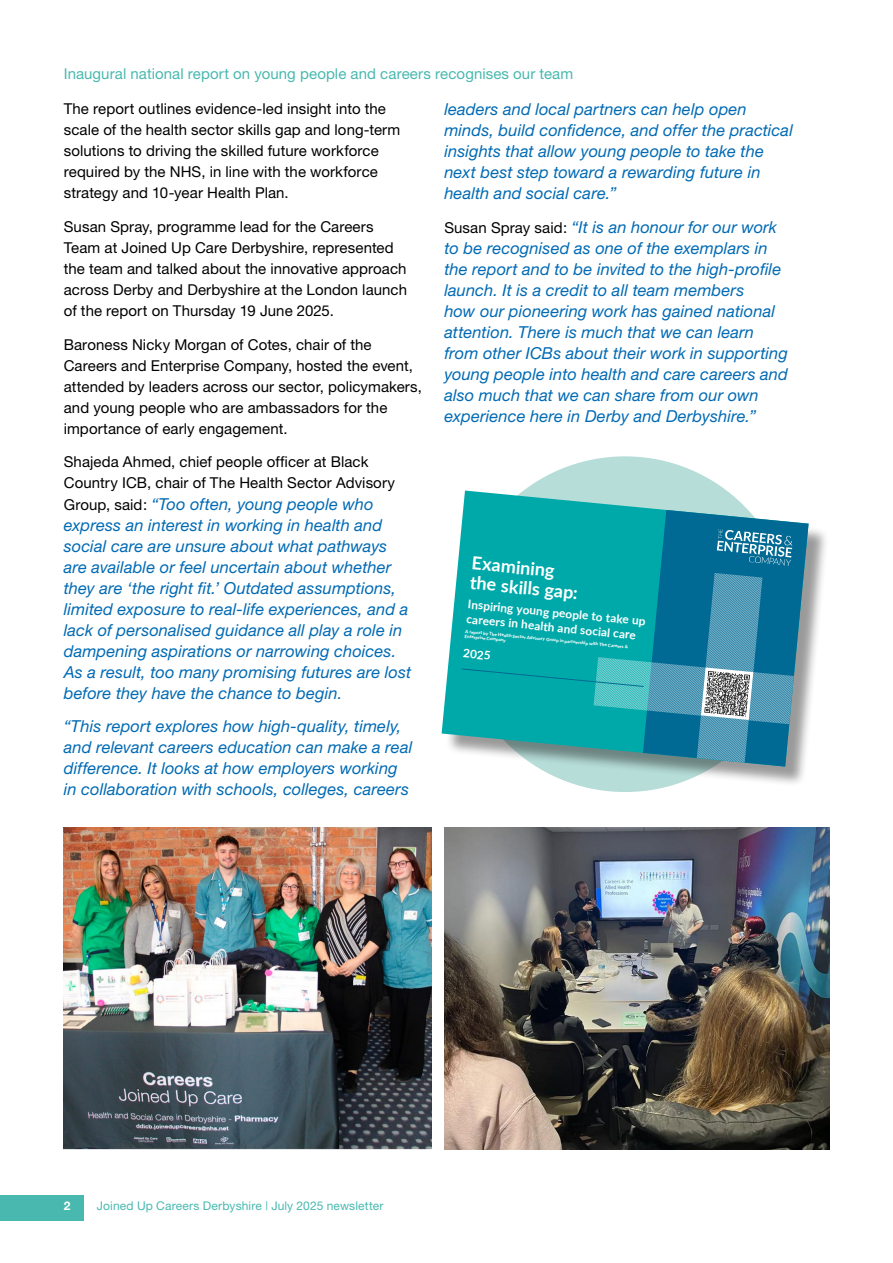
<style>
.page{position:relative;width:893px;height:1263px;background:#fff}
.page>*{position:absolute;margin:0;border:0;box-sizing:border-box;transform-origin:0 0}
.t1{font:700 18px/19.8px "Lato";color:#fff}
.t2{font:italic 16.5px/21px "Helvetica Neue";letter-spacing:.005em;color:#006ab4}
.t3{font:15px/21px "Helvetica Neue";letter-spacing:.005em;color:#000}
.t4{font:15px "Helvetica Neue";letter-spacing:.005em;color:#49b9af}
.t5{font:12px "Helvetica Neue";letter-spacing:.01em;color:#49b9af}
.t6{font:700 12px "Helvetica Neue";color:#fff}
.t7{font:700 11.85px/14.7px "Lato";color:#fff}
.t8{font:800 4.5px/5.6px "Lato";color:#fff}
.s1{font-style:normal;font-size:15px;color:#000}
</style>
<div class="page">
<div style="left:457px;top:456px;width:336px;height:336px;background:#b6ddd8;border-radius:50%"></div>
<div style="left:0;top:1194px;width:83px;height:26px;background:#49b9af"></div>
<img style="left:64px;top:827px;width:368px;height:322px">
<img style="left:444px;top:827px;width:385px;height:322px">
<div style="left:445px;top:494px;width:384px;height:293px;background:#000;opacity:.4"></div>
<svg style="left:442px;top:490px;width:367px;height:277px"></svg>
<svg style="left:461px;top:510px;width:348px;height:257px;background:#249ba8"></svg>
<p class="t4" style="left:64px;top:65px;width:511px">Inaugural national report on young people and careers recognises our team</p>
<p class="t3" style="left:64px;top:98px;width:338px">The report outlines evidence-led insight into the scale of the health sector skills gap and long-term solutions to driving the skilled future workforce required by the NHS, in line with the workforce strategy and 10-year Health Plan.</p>
<p class="t3" style="left:64px;top:216px;width:345px">Susan Spray, programme lead for the Careers Team at Joined Up Care Derbyshire, represented the team and talked about the innovative approach across Derby and Derbyshire at the London launch of the report on Thursday 19 June 2025.</p>
<p class="t3" style="left:64px;top:334px;width:360px">Baroness Nicky Morgan of Cotes, chair of the Careers and Enterprise Company, hosted the event, attended by leaders across our sector, policymakers, and young people who are ambassadors for the importance of early engagement.</p>
<p class="t3" style="left:64px;top:451px;width:333px">Shajeda Ahmed, chief people officer at Black<br>Country ICB, chair of The Health Sector Advisory</p>
<p class="t2" style="left:64px;top:493px;width:349px"><span class="s1">Group, said:</span> “Too often, young people who express an interest in working in health and social care are unsure about what pathways are available or feel uncertain about whether they are ‘the right fit.’ Outdated assumptions, limited exposure to real-life experiences, and a lack of personalised guidance all play a role in dampening aspirations or narrowing choices.<br>As a result, too many promising futures are lost before they have the chance to begin.</p>
<p class="t2" style="left:64px;top:716px;width:350px">“This report explores how high-quality, timely, and relevant careers education can make a real difference. It looks at how employers working in collaboration with schools, colleges, careers</p>
<p class="t2" style="left:444px;top:99px;width:350px">leaders and local partners can help open minds, build confidence, and offer the practical insights that allow young people to take the next best step toward a rewarding future in health and social care.”</p>
<p class="t2" style="left:444px;top:216px;width:345px"><span class="s1">Susan Spray said:</span> “It is an honour for our work to be recognised as one of the exemplars in the report and to be invited to the high-profile launch. It is a credit to all team members<br>how our pioneering work has gained national attention. There is much that we can learn from other ICBs about their work in supporting young people into health and care careers and also much that we can share from our own experience here in Derby and Derbyshire.”</p>
<p class="t1" style="left:473px;top:552px;width:110px;rotate:5deg">Examining the skills gap:</p>
<p class="t7" style="left:469px;top:596px;width:180px;rotate:6deg">Inspiring young people to take up careers in health and social care</p>
<p class="t8" style="left:466px;top:628px;width:165px;rotate:6deg">A report by The Health Sector Advisory Group in partnership with The Careers &amp;<br>Enterprise Company</p>
<p class="t7" style="left:464px;top:645px;width:29px;rotate:6deg">2025</p>
<p class="t6" style="left:64px;top:1198px;width:8px">2</p>
<p class="t5" style="left:97px;top:1199px;width:288px">Joined Up Careers Derbyshire | July 2025 newsletter</p>
</div>
